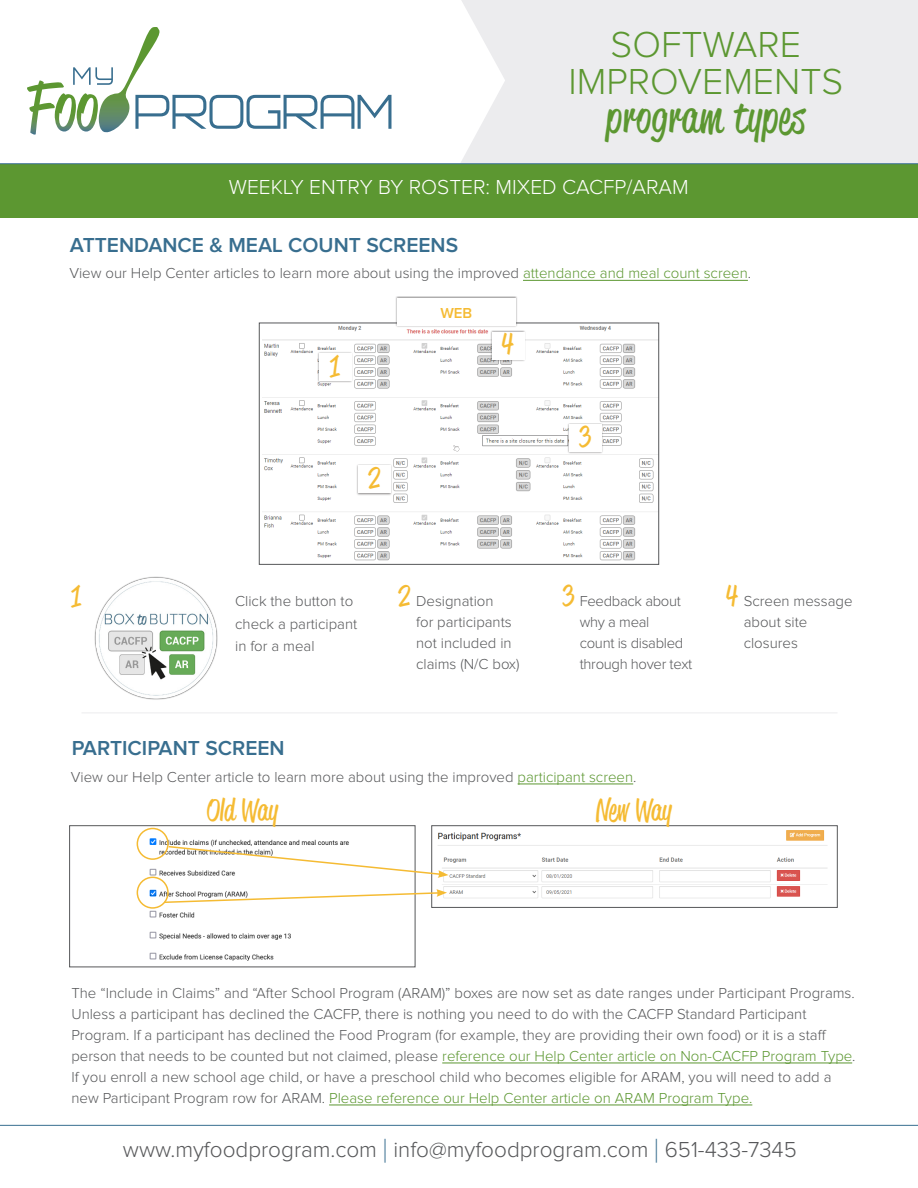
<style>
.page{position:relative;width:918px;height:1188px;background:#fff}
.page>*{position:absolute;margin:0;border:0;box-sizing:border-box;transform-origin:0 0}
.t1{font:45px "Reklame Script Regular DEMO";letter-spacing:.025em;color:#5c9731}
.t2{font:300 37.5px/37.5px "Proxima Nova";color:#5c9731;text-align:center}
.t3{font:30px "Reklame Script";color:#f5bb33}
.t4{font:300 22.5px "Proxima Nova";color:#57585a}
.t5{font:600 21px "Proxima Nova";color:#386e8f}
.t6{font:300 21px "Proxima Nova";color:#fff}
.t7{font:300 15px/21px "Proxima Nova";color:#57585a}
.t8{font:300 15px/21px "Proxima Nova";letter-spacing:-.02em;color:#57585a}
.t9{font:600 15px "Proxima Nova";color:#f5bb33}
.s1{color:#5c9731}
.s2{font-family:"Reklame Script";font-weight:400;font-size:30px;color:#f5bb33}
.s3{font-size:33.75px;color:#386e8f}
</style>
<div class="page">
<img style="left:262px;top:326px;width:395px;height:235px">
<div style="left:259px;top:323px;width:400px;height:242px;border:1px solid #57585a"></div>
<img style="left:94px;top:576px;width:124px;height:124px">
<svg style="left:453px;top:445px;width:7px;height:6px"></svg>
<div style="left:490px;top:330px;width:36px;height:32px;background:#231f20;opacity:.5"></div>
<div style="left:492px;top:332px;width:32px;height:28px;background:#fff"></div>
<div style="left:317px;top:351px;width:36px;height:32px;background:#231f20;opacity:.5"></div>
<div style="left:319px;top:353px;width:32px;height:28px;background:#fff"></div>
<div style="left:567px;top:423px;width:36px;height:31px;background:#231f20;opacity:.5"></div>
<div style="left:569px;top:424px;width:32px;height:28px;background:#fff"></div>
<div style="left:356px;top:464px;width:37px;height:32px;background:#231f20;opacity:.5"></div>
<div style="left:359px;top:465px;width:32px;height:28px;background:#fff"></div>
<div style="left:395px;top:296px;width:123px;height:31px;background:#231f20;opacity:.5"></div>
<div style="left:397px;top:298px;width:119px;height:28px;background:#fff"></div>
<div style="left:0;top:164px;width:918px;height:54px;background:#5c9731"></div>
<div style="left:0;top:0;width:918px;height:163px;background:#ececee"></div>
<svg style="left:0;top:0;width:505px;height:163px;fill:#fff"></svg>
<svg style="left:27px;top:27px;width:364px;height:108px"></svg>
<hr style="left:0;top:163px;width:918px;height:1px;background:#386e8f">
<hr style="left:0;top:1125px;width:918px;height:1px;background:#386e8f">
<hr style="left:82px;top:712px;width:756px;height:1px;background:#ececee">
<img style="left:136px;top:827px;width:213px;height:134px">
<div style="left:69px;top:825px;width:346px;height:142px;border:1px solid #57585a"></div>
<img style="left:438px;top:830px;width:390px;height:69px">
<div style="left:432px;top:826px;width:406px;height:82px;border:1px solid #57585a"></div>
<hr style="left:442px;top:1063px;width:410px;height:1px;background:#5c9731">
<hr style="left:329px;top:1105px;width:423px;height:1px;background:#5c9731">
<svg style="left:167px;top:845px;width:282px;height:33px"></svg>
<div style="left:137px;top:828px;width:32px;height:32px;border:2px solid #f5bb33;border-radius:50%"></div>
<div style="left:137px;top:877px;width:32px;height:32px;border:2px solid #f5bb33;border-radius:50%"></div>
<svg style="left:163px;top:889px;width:284px;height:15px"></svg>
<hr style="left:518px;top:784px;width:115px;height:1px;background:#5c9731">
<hr style="left:523px;top:280px;width:225px;height:1px;background:#5c9731">
<p class="t2" style="left:568px;top:27px;width:276px">SOFTWARE<br>IMPROVEMENTS</p>
<p class="t1" style="left:607px;top:97px;width:200px">program types</p>
<p class="t6" style="left:229px;top:178px;width:461px">WEEKLY ENTRY BY ROSTER: MIXED CACFP/ARAM</p>
<p class="t5" style="left:70px;top:236px;width:390px">ATTENDANCE &amp; MEAL COUNT SCREENS</p>
<p class="t7" style="left:69px;top:264px;width:683px">View our Help Center articles to learn more about using the improved <span class="s1">attendance and meal count screen</span>.</p>
<p class="t3" style="left:330px;top:345px;width:11px">1</p>
<p class="t3" style="left:369px;top:458px;width:13px">2</p>
<p class="t9" style="left:440px;top:306px;width:33px">WEB</p>
<p class="t3" style="left:502px;top:324px;width:13px">4</p>
<p class="t3" style="left:579px;top:417px;width:13px">3</p>
<p class="t3" style="left:71px;top:576px;width:11px">1</p>
<p class="t7" style="left:235px;top:591px;width:124px;line-height:22.5px">Click the button to check a participant in for a meal</p>
<p class="t7" style="left:416px;top:592px;width:105px;text-indent:-17px"><span class="s2">2</span> Designation<br>for participants not included in claims (N/C box)</p>
<p class="t8" style="left:580px;top:592px;width:114px;text-indent:-17px"><span class="s2">3</span> Feedback about why a meal<br>count is disabled through hover text</p>
<p class="t7" style="left:744px;top:592px;width:110px;text-indent:-17px"><span class="s2">4</span> Screen message about site closures</p>
<p class="t5" style="left:72px;top:739px;width:215px">PARTICIPANT SCREEN</p>
<p class="t7" style="left:71px;top:767px;width:567px">View our Help Center article to learn more about using the improved <span class="s1">participant screen</span>.</p>
<p class="t3" style="left:207px;top:790px;width:73px">Old Way</p>
<p class="t3" style="left:596px;top:790px;width:77px">New Way</p>
<p class="t7" style="left:71px;top:983px;width:786px">The “Include in Claims” and “After School Program (ARAM)” boxes are now set as date ranges under Participant Programs.<br>Unless a participant has declined the CACFP, there is nothing you need to do with the CACFP Standard Participant Program. If a participant has declined the Food Program (for example, they are providing their own food) or it is a staff person that needs to be counted but not claimed, please <span class="s1">reference our Help Center article on Non-CACFP Program Type</span>.<br>If you enroll a new school age child, or have a preschool child who becomes eligible for ARAM, you will need to add a new Participant Program row for ARAM. <span class="s1">Please reference our Help Center article on ARAM Program Type.</span></p>
<p class="t4" style="left:123px;top:1140px;width:675px">www.myfoodprogram.com <span class="s3">|</span> info@myfoodprogram.com <span class="s3">|</span> 651-433-7345</p>
</div>
